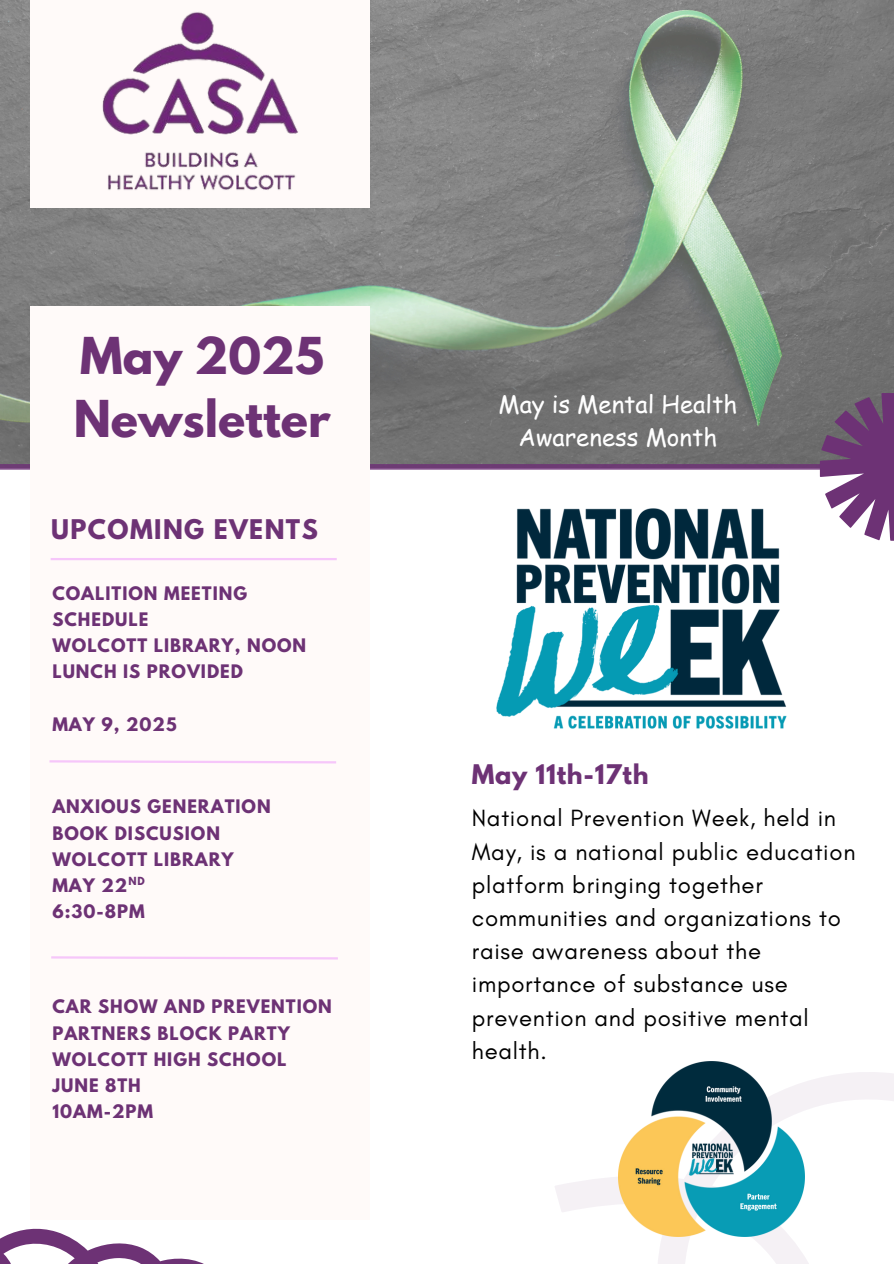
<style>
.page{position:relative;width:894px;height:1264px;background:#fff}
.page>*{position:absolute;margin:0;border:0;box-sizing:border-box;transform-origin:0 0}
.t1{font:700 45px/63px "League Spartan";color:#6d3275}
.t2{font:24px/33.2px "Glacial Indifference";letter-spacing:.03em;color:#000}
.t3{font:24px/32.7px "Comic Sans MS";color:#fff;text-align:center}
.t4{font:700 24px "League Spartan";letter-spacing:.06em;color:#6d3275}
.t5{font:700 24px "League Spartan";letter-spacing:.03em;color:#6d3275}
.t6{font:700 16.5px/26.2px "League Spartan";letter-spacing:.06em;color:#6d3275}
</style>
<div class="page">
<img style="left:0;top:0;width:893px;height:464px">
<div style="left:0;top:464px;width:835px;height:5px;background:#6d3b74"></div>
<div style="left:31px;top:0;width:338px;height:208px;background:#fffaf9"></div>
<img style="left:102px;top:12px;width:196px;height:178px">
<img style="left:496px;top:508px;width:291px;height:221px">
<svg style="left:819px;top:393px;width:74px;height:147px"></svg>
<svg style="left:0;top:1228px;width:202px;height:35px"></svg>
<svg style="left:555px;top:1072px;width:338px;height:191px"></svg>
<div style="left:31px;top:307px;width:338px;height:912px;background:#fffaf9"></div>
<hr style="left:51px;top:558px;width:285px;height:2px;background:#f6c6fa">
<svg style="left:49px;top:760px;width:287px;height:4px"></svg>
<svg style="left:51px;top:956px;width:287px;height:4px"></svg>
<img style="left:618px;top:1061px;width:186px;height:175px">
<p class="t1" style="left:74px;top:330px;width:258px">May 2025<br>Newsletter</p>
<p class="t4" style="left:51px;top:517px;width:268px">UPCOMING EVENTS</p>
<p class="t6" style="left:52px;top:582px;width:196px">COALITION MEETING<br>SCHEDULE</p>
<p class="t6" style="left:52px;top:634px;width:255px">WOLCOTT LIBRARY, NOON</p>
<h4 class="t6" style="left:52px;top:660px;width:192px">LUNCH IS PROVIDED</h4>
<p class="t6" style="left:52px;top:713px;width:126px">MAY 9, 2025</p>
<h1 class="t6" style="left:52px;top:795px;width:220px">ANXIOUS GENERATION</h1>
<h2 class="t6" style="left:52px;top:822px;width:169px">BOOK DISCUSION</h2>
<p class="t6" style="left:52px;top:848px;width:183px">WOLCOTT LIBRARY</p>
<p class="t6" style="left:52px;top:874px;width:94px">MAY 22<sup>ND</sup></p>
<p class="t6" style="left:52px;top:900px;width:94px">6:30-8PM</p>
<p class="t6" style="left:52px;top:995px;width:281px">CAR SHOW AND PREVENTION<br>PARTNERS BLOCK PARTY</p>
<p class="t6" style="left:52px;top:1048px;width:235px">WOLCOTT HIGH SCHOOL</p>
<p class="t6" style="left:52px;top:1074px;width:90px">JUNE 8TH</p>
<p class="t6" style="left:52px;top:1100px;width:102px">10AM-2PM</p>
<p class="t3" style="left:498px;top:387px;width:240px">May is Mental Health<br>Awareness Month</p>
<p class="t5" style="left:471px;top:762px;width:178px">May 11th-17th</p>
<p class="t2" style="left:471px;top:801px;width:385px">National Prevention Week, held in<br>May, is a national public education platform bringing together communities and organizations to raise awareness about the importance of substance use prevention and positive mental health.</p>
</div>
